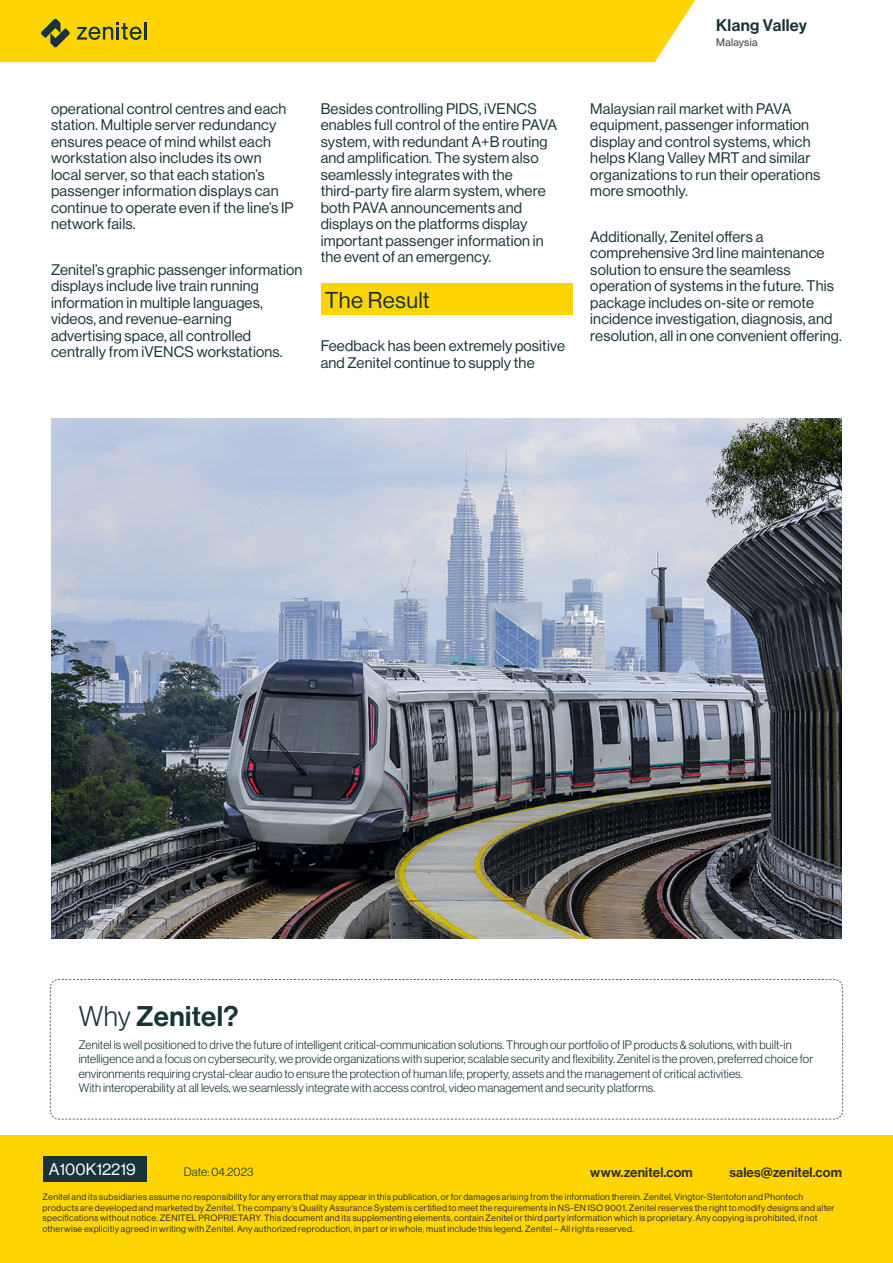
<style>
.page{position:relative;width:893px;height:1263px;background:#fff}
.page>*{position:absolute;margin:0;border:0;box-sizing:border-box;transform-origin:0 0}
.t1{font:27.9px "N Haas Grotesk DS Pro 65 Md";letter-spacing:.015em;color:#193439}
.t2{font:22.5px "N Haas Grotesk DS Pro 55 Rg";letter-spacing:.015em;color:#193439}
.t3{font:16.5px "N Haas Grotesk DS Pro 65 Md";letter-spacing:.025em;color:#193439}
.t4{font:16.5px "N Haas Grotesk DS Pro 55 Rg";color:#fff}
.t5{font:15px/16.5px "N Haas Grotesk DS Pro 55 Rg";letter-spacing:.01em;color:#193439}
.t6{font:13.5px "N Haas Grotesk DS Pro 65 Md";letter-spacing:.01em;color:#312f30}
.t7{font:12px/14.4px "N Haas Grotesk DS Pro 45 Lt";letter-spacing:.01em;color:#193439}
.t8{font:10.65px "N Haas Grotesk DS Pro 55 Rg";letter-spacing:.025em;color:#312f30}
.t9{font:9px/10.8px "N Haas Grotesk DS Pro 55 Rg";letter-spacing:.03em;color:#312f30}
.s1{font-family:"N Haas Grotesk DS Pro 45 Lt"}
</style>
<div class="page">
<img style="left:51px;top:419px;width:791px;height:519px">
<div style="left:321px;top:284px;width:251px;height:31px;background:#fed503"></div>
<div style="left:0;top:1135px;width:893px;height:128px;background:#fed503"></div>
<div style="left:43px;top:1156px;width:103px;height:25px;background:#193439"></div>
<svg style="left:50px;top:979px;width:793px;height:141px"></svg>
<div style="left:0;top:0;width:695px;height:62px;background:#fed503"></div>
<p class="t5" style="left:51px;top:100px;width:244px">operational control centres and each station. Multiple server redundancy ensures peace of mind whilst each workstation also includes its own local server, so that each station’s passenger information displays can continue to operate even if the line’s IP network fails.</p>
<p class="t5" style="left:51px;top:262px;width:253px">Zenitel’s graphic passenger information displays include live train running information in multiple languages, videos, and revenue-earning advertising space, all controlled centrally from iVENCS workstations.</p>
<p class="t5" style="left:321px;top:100px;width:238px">Besides controlling PIDS, iVENCS enables full control of the entire PAVA system, with redundant A+B routing and amplification. The system also seamlessly integrates with the third-party fire alarm system, where both PAVA announcements and displays on the platforms display important passenger information in the event of an emergency.</p>
<h2 class="t2" style="left:325px;top:287px;width:106px">The Result</h2>
<p class="t5" style="left:321px;top:338px;width:246px">Feedback has been extremely positive and Zenitel continue to supply the</p>
<p class="t3" style="left:716px;top:15px;width:92px">Klang Valley</p>
<p class="t8" style="left:716px;top:36px;width:43px">Malaysia</p>
<p class="t5" style="left:590px;top:100px;width:231px">Malaysian rail market with PAVA equipment, passenger information display and control systems, which helps Klang Valley MRT and similar organizations to run their operations more smoothly.</p>
<p class="t5" style="left:590px;top:229px;width:253px">Additionally, Zenitel offers a comprehensive 3rd line maintenance solution to ensure the seamless operation of systems in the future. This package includes on-site or remote incidence investigation, diagnosis, and resolution, all in one convenient offering.</p>
<h1 class="t1" style="left:79px;top:1000px;width:161px"><span class="s1">Why</span> Zenitel?</h1>
<p class="t7" style="left:79px;top:1038px;width:736px">Zenitel is well positioned to drive the future of intelligent critical-communication solutions. Through our portfolio of IP products &amp; solutions, with built-in intelligence and a focus on cybersecurity, we provide organizations with superior, scalable security and flexibility. Zenitel is the proven, preferred choice for environments requiring crystal-clear audio to ensure the protection of human life, property, assets and the management of critical activities.<br>With interoperability at all levels, we seamlessly integrate with access control, video management and security platforms.</p>
<p class="t4" style="left:49px;top:1160px;width:88px">A100K12219</p>
<p class="t7" style="left:184px;top:1165px;width:71px">Date: 04.2023</p>
<p class="t9" style="left:43px;top:1191px;width:794px">Zenitel and its subsidiaries assume no responsibility for any errors that may appear in this publication, or for damages arising from the information therein. Zenitel, Vingtor-Stentofon and Phontech products are developed and marketed by Zenitel. The company’s Quality Assurance System is certified to meet the requirements in NS-EN ISO 9001. Zenitel reserves the right to modify designs and alter specifications without notice. ZENITEL PROPRIETARY. This document and its supplementing elements, contain Zenitel or third party information which is proprietary. Any copying is prohibited, if not otherwise explicitly agreed in writing with Zenitel. Any authorized reproduction, in part or in whole, must include this legend. Zenitel – All rights reserved.</p>
<p class="t6" style="left:590px;top:1165px;width:104px">www.zenitel.com</p>
<p class="t6" style="left:729px;top:1165px;width:114px">sales@zenitel.com</p>
</div>
